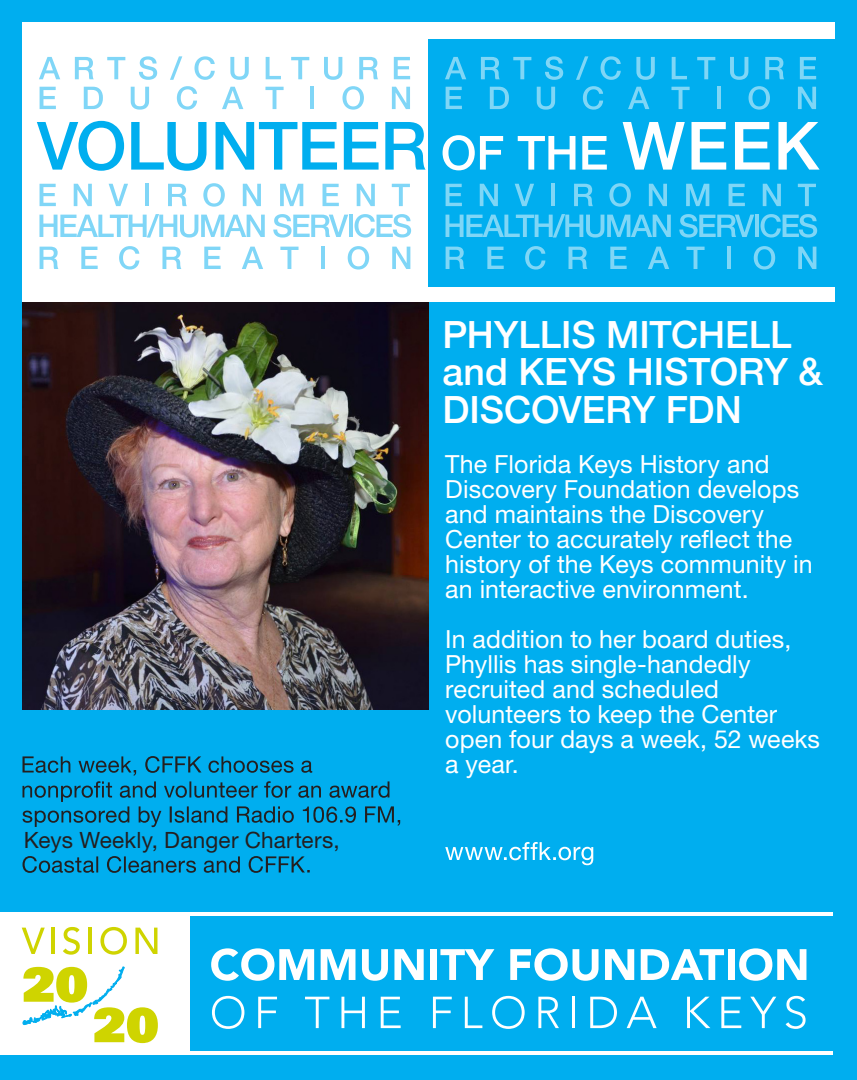
<style>
.page{position:relative;width:857px;height:1080px;background:#00aeef}
.page>*{position:absolute;margin:0;border:0;box-sizing:border-box;transform-origin:0 0}
.t1{font:500 37.5px/37.5px "Helvetica Neue";color:#fff}
.t2{font:25px/25px "Helvetica Neue";letter-spacing:.005em;color:#fff}
.t3{font:22.5px "Helvetica Neue";letter-spacing:.01em;color:#231f20}
</style>
<div class="page">
<svg style="left:22px;top:756px;width:378px;height:71px"></svg>
<svg style="left:22px;top:856px;width:288px;height:17px"></svg>
<div style="left:0;top:911px;width:832px;height:147px;background:#fff"></div>
<svg style="left:23px;top:967px;width:135px;height:76px"></svg>
<svg style="left:22px;top:928px;width:23px;height:26px"></svg>
<hr style="left:51px;top:928px;width:4px;height:26px;background:#cfd400">
<svg style="left:63px;top:927px;width:17px;height:28px"></svg>
<hr style="left:88px;top:928px;width:4px;height:26px;background:#cfd400">
<svg style="left:100px;top:927px;width:27px;height:28px"></svg>
<svg style="left:135px;top:928px;width:22px;height:26px"></svg>
<div style="left:191px;top:916px;width:641px;height:135px;background:#00aeef"></div>
<svg style="left:211px;top:948px;width:103px;height:33px"></svg>
<svg style="left:321px;top:949px;width:34px;height:31px"></svg>
<svg style="left:362px;top:949px;width:26px;height:32px"></svg>
<svg style="left:394px;top:949px;width:30px;height:31px"></svg>
<div style="left:430px;top:949px;width:7px;height:31px;background:#fff"></div>
<svg style="left:440px;top:949px;width:54px;height:31px"></svg>
<svg style="left:510px;top:948px;width:88px;height:33px"></svg>
<svg style="left:605px;top:949px;width:29px;height:31px"></svg>
<svg style="left:641px;top:949px;width:83px;height:31px"></svg>
<div style="left:727px;top:949px;width:7px;height:31px;background:#fff"></div>
<svg style="left:739px;top:948px;width:67px;height:33px"></svg>
<svg style="left:212px;top:996px;width:32px;height:33px"></svg>
<svg style="left:258px;top:997px;width:19px;height:31px"></svg>
<svg style="left:305px;top:997px;width:24px;height:31px"></svg>
<svg style="left:341px;top:997px;width:24px;height:31px"></svg>
<svg style="left:381px;top:997px;width:20px;height:31px"></svg>
<svg style="left:433px;top:997px;width:19px;height:31px"></svg>
<svg style="left:465px;top:997px;width:17px;height:31px"></svg>
<svg style="left:492px;top:996px;width:33px;height:33px"></svg>
<svg style="left:538px;top:997px;width:21px;height:31px"></svg>
<hr style="left:572px;top:997px;width:3px;height:31px;background:#fff">
<svg style="left:590px;top:997px;width:27px;height:31px"></svg>
<svg style="left:627px;top:997px;width:29px;height:31px"></svg>
<svg style="left:687px;top:997px;width:23px;height:31px"></svg>
<svg style="left:721px;top:997px;width:20px;height:31px"></svg>
<svg style="left:750px;top:997px;width:26px;height:31px"></svg>
<svg style="left:785px;top:996px;width:20px;height:33px"></svg>
<hr style="left:0;top:911px;width:832px;height:2px;background:#00aeef">
<hr style="left:0;top:1055px;width:832px;height:3px;background:#00aeef">
<svg style="left:445px;top:842px;width:148px;height:23px"></svg>
<img style="left:22px;top:302px;width:406px;height:408px">
<div style="left:22px;top:22px;width:812px;height:280px;background:#fff"></div>
<div style="left:428px;top:40px;width:406px;height:247px;background:#00aeef"></div>
<svg style="left:40px;top:247px;width:18px;height:22px"></svg>
<svg style="left:81px;top:247px;width:17px;height:22px"></svg>
<svg style="left:119px;top:246px;width:20px;height:24px"></svg>
<svg style="left:162px;top:247px;width:19px;height:22px"></svg>
<svg style="left:204px;top:247px;width:17px;height:22px"></svg>
<svg style="left:242px;top:247px;width:21px;height:22px"></svg>
<svg style="left:280px;top:247px;width:18px;height:22px"></svg>
<hr style="left:321px;top:247px;width:3px;height:22px;background:#00aeef">
<svg style="left:348px;top:246px;width:21px;height:24px"></svg>
<svg style="left:392px;top:247px;width:18px;height:22px"></svg>
<svg style="left:445px;top:247px;width:19px;height:22px"></svg>
<svg style="left:487px;top:247px;width:17px;height:22px"></svg>
<svg style="left:525px;top:246px;width:20px;height:24px"></svg>
<svg style="left:568px;top:247px;width:19px;height:22px"></svg>
<svg style="left:610px;top:247px;width:17px;height:22px"></svg>
<svg style="left:648px;top:247px;width:21px;height:22px"></svg>
<svg style="left:686px;top:247px;width:18px;height:22px"></svg>
<svg style="left:727px;top:247px;width:3px;height:22px"></svg>
<svg style="left:754px;top:246px;width:21px;height:24px"></svg>
<svg style="left:798px;top:247px;width:18px;height:22px"></svg>
<svg style="left:39px;top:214px;width:226px;height:24px"></svg>
<svg style="left:273px;top:214px;width:75px;height:24px"></svg>
<hr style="left:349px;top:215px;width:4px;height:22px;background:#80d6f7">
<svg style="left:354px;top:214px;width:57px;height:24px"></svg>
<svg style="left:445px;top:214px;width:226px;height:24px"></svg>
<svg style="left:679px;top:214px;width:75px;height:24px"></svg>
<hr style="left:755px;top:215px;width:4px;height:22px;background:#7fd6f6">
<svg style="left:760px;top:214px;width:57px;height:24px"></svg>
<svg style="left:40px;top:184px;width:16px;height:22px"></svg>
<svg style="left:74px;top:184px;width:18px;height:22px"></svg>
<svg style="left:109px;top:184px;width:19px;height:22px"></svg>
<hr style="left:145px;top:184px;width:4px;height:22px;background:#80d6f7">
<svg style="left:168px;top:184px;width:19px;height:22px"></svg>
<svg style="left:203px;top:183px;width:22px;height:24px"></svg>
<svg style="left:243px;top:184px;width:18px;height:22px"></svg>
<svg style="left:280px;top:184px;width:23px;height:22px"></svg>
<svg style="left:322px;top:184px;width:17px;height:22px"></svg>
<svg style="left:357px;top:184px;width:18px;height:22px"></svg>
<svg style="left:392px;top:184px;width:18px;height:22px"></svg>
<svg style="left:445px;top:184px;width:17px;height:22px"></svg>
<svg style="left:480px;top:184px;width:18px;height:22px"></svg>
<svg style="left:515px;top:184px;width:19px;height:22px"></svg>
<hr style="left:551px;top:184px;width:4px;height:22px;background:#7fd6f6">
<svg style="left:574px;top:184px;width:19px;height:22px"></svg>
<svg style="left:609px;top:183px;width:22px;height:24px"></svg>
<svg style="left:649px;top:184px;width:18px;height:22px"></svg>
<svg style="left:686px;top:184px;width:23px;height:22px"></svg>
<svg style="left:728px;top:184px;width:17px;height:22px"></svg>
<svg style="left:763px;top:184px;width:18px;height:22px"></svg>
<svg style="left:798px;top:184px;width:18px;height:22px"></svg>
<svg style="left:40px;top:87px;width:16px;height:22px"></svg>
<svg style="left:84px;top:87px;width:19px;height:22px"></svg>
<svg style="left:131px;top:87px;width:18px;height:23px"></svg>
<svg style="left:177px;top:86px;width:20px;height:24px"></svg>
<svg style="left:222px;top:87px;width:21px;height:22px"></svg>
<svg style="left:265px;top:87px;width:19px;height:22px"></svg>
<hr style="left:310px;top:87px;width:4px;height:22px;background:#80d6f7">
<svg style="left:342px;top:86px;width:22px;height:24px"></svg>
<svg style="left:392px;top:87px;width:18px;height:22px"></svg>
<svg style="left:445px;top:87px;width:17px;height:22px"></svg>
<svg style="left:490px;top:87px;width:19px;height:22px"></svg>
<svg style="left:537px;top:87px;width:18px;height:23px"></svg>
<svg style="left:583px;top:86px;width:20px;height:24px"></svg>
<svg style="left:628px;top:87px;width:21px;height:22px"></svg>
<svg style="left:671px;top:87px;width:18px;height:22px"></svg>
<svg style="left:717px;top:87px;width:3px;height:22px"></svg>
<svg style="left:748px;top:86px;width:22px;height:24px"></svg>
<svg style="left:798px;top:87px;width:18px;height:22px"></svg>
<svg style="left:37px;top:121px;width:87px;height:50px"></svg>
<svg style="left:131px;top:122px;width:75px;height:49px"></svg>
<svg style="left:216px;top:122px;width:121px;height:48px"></svg>
<svg style="left:344px;top:122px;width:34px;height:48px"></svg>
<svg style="left:385px;top:122px;width:41px;height:48px"></svg>
<svg style="left:442px;top:135px;width:61px;height:35px"></svg>
<svg style="left:518px;top:136px;width:57px;height:34px"></svg>
<svg style="left:582px;top:136px;width:25px;height:34px"></svg>
<svg style="left:622px;top:122px;width:63px;height:48px"></svg>
<svg style="left:691px;top:122px;width:35px;height:48px"></svg>
<svg style="left:735px;top:122px;width:35px;height:48px"></svg>
<svg style="left:778px;top:122px;width:41px;height:48px"></svg>
<svg style="left:39px;top:57px;width:21px;height:22px"></svg>
<svg style="left:75px;top:57px;width:19px;height:22px"></svg>
<svg style="left:107px;top:57px;width:18px;height:22px"></svg>
<svg style="left:139px;top:56px;width:18px;height:24px"></svg>
<svg style="left:170px;top:56px;width:12px;height:24px"></svg>
<svg style="left:194px;top:56px;width:21px;height:24px"></svg>
<svg style="left:230px;top:57px;width:19px;height:23px"></svg>
<svg style="left:266px;top:57px;width:15px;height:22px"></svg>
<svg style="left:291px;top:57px;width:18px;height:22px"></svg>
<svg style="left:324px;top:57px;width:18px;height:23px"></svg>
<svg style="left:359px;top:57px;width:19px;height:22px"></svg>
<svg style="left:394px;top:57px;width:16px;height:22px"></svg>
<svg style="left:445px;top:57px;width:21px;height:22px"></svg>
<svg style="left:481px;top:57px;width:19px;height:22px"></svg>
<svg style="left:513px;top:57px;width:18px;height:22px"></svg>
<svg style="left:545px;top:56px;width:18px;height:24px"></svg>
<svg style="left:576px;top:56px;width:12px;height:24px"></svg>
<svg style="left:600px;top:56px;width:21px;height:24px"></svg>
<svg style="left:636px;top:57px;width:19px;height:23px"></svg>
<svg style="left:672px;top:57px;width:15px;height:22px"></svg>
<svg style="left:697px;top:57px;width:18px;height:22px"></svg>
<svg style="left:730px;top:57px;width:18px;height:23px"></svg>
<svg style="left:765px;top:57px;width:19px;height:22px"></svg>
<svg style="left:800px;top:57px;width:16px;height:22px"></svg>
<p class="t3" style="left:24px;top:826px;width:317px">Keys Weekly, Danger Charters,</p>
<p class="t1" style="left:442px;top:312px;width:382px">PHYLLIS MITCHELL and KEYS HISTORY &amp;<br>DISCOVERY FDN</p>
<p class="t2" style="left:445px;top:451px;width:369px">The Florida Keys History and<br>Discovery Foundation develops and maintains the Discovery<br>Center to accurately reflect the history of the Keys community in an interactive environment.</p>
<p class="t2" style="left:445px;top:626px;width:376px">In addition to her board duties,<br>Phyllis has single-handedly recruited and scheduled volunteers to keep the Center open four days a week, 52 weeks a year.</p>
</div>
